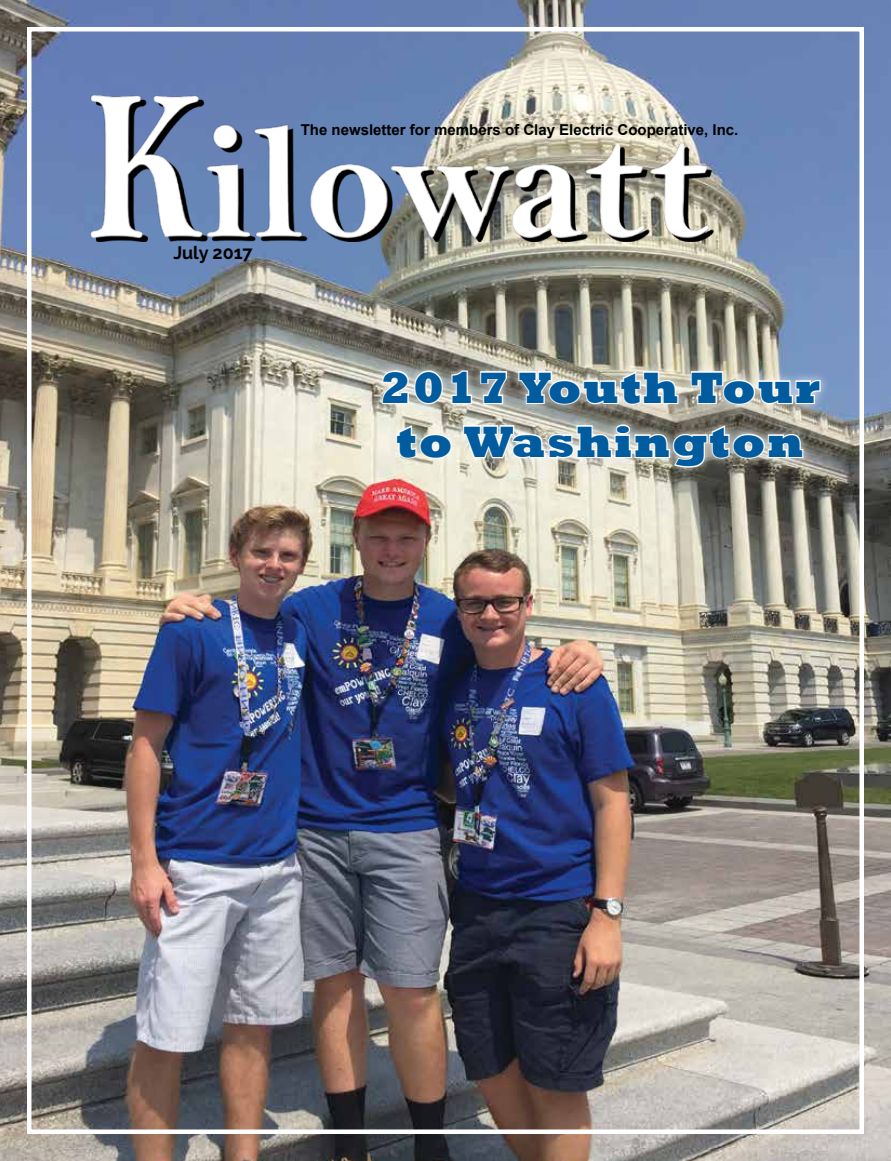
<style>
.page{position:relative;width:891px;height:1161px;background:#fff}
.page>*{position:absolute;margin:0;border:0;box-sizing:border-box;transform-origin:0 0}
.t1{font:800 45px/54px "Rockwell";letter-spacing:.04em;color:#005c9e;text-align:center}
.t2{font:700 18px "Raleway";color:#000}
.t3{font:700 15px "Arial";color:#000}
</style>
<div class="page">
<img style="left:0;top:0;width:891px;height:1161px">
<img style="left:70px;top:75px;width:670px;height:178px">
<div style="left:27px;top:27px;width:837px;height:1107px;border:4px solid #fff"></div>
<div style="left:373px;top:361px;width:457px;height:117px;background:#fff;opacity:.75"></div>
<svg style="left:381px;top:369px;width:441px;height:126px;background:#c2bfb6"></svg>
<p class="t2" style="left:173px;top:242px;width:81px">July 2017</p>
<p class="t3" style="left:301px;top:120px;width:439px">The newsletter for members of Clay Electric Cooperative, Inc.</p>
<h1 class="t1" style="left:380px;top:361px;width:441px">2017 Youth Tour to Washington</h1>
</div>
